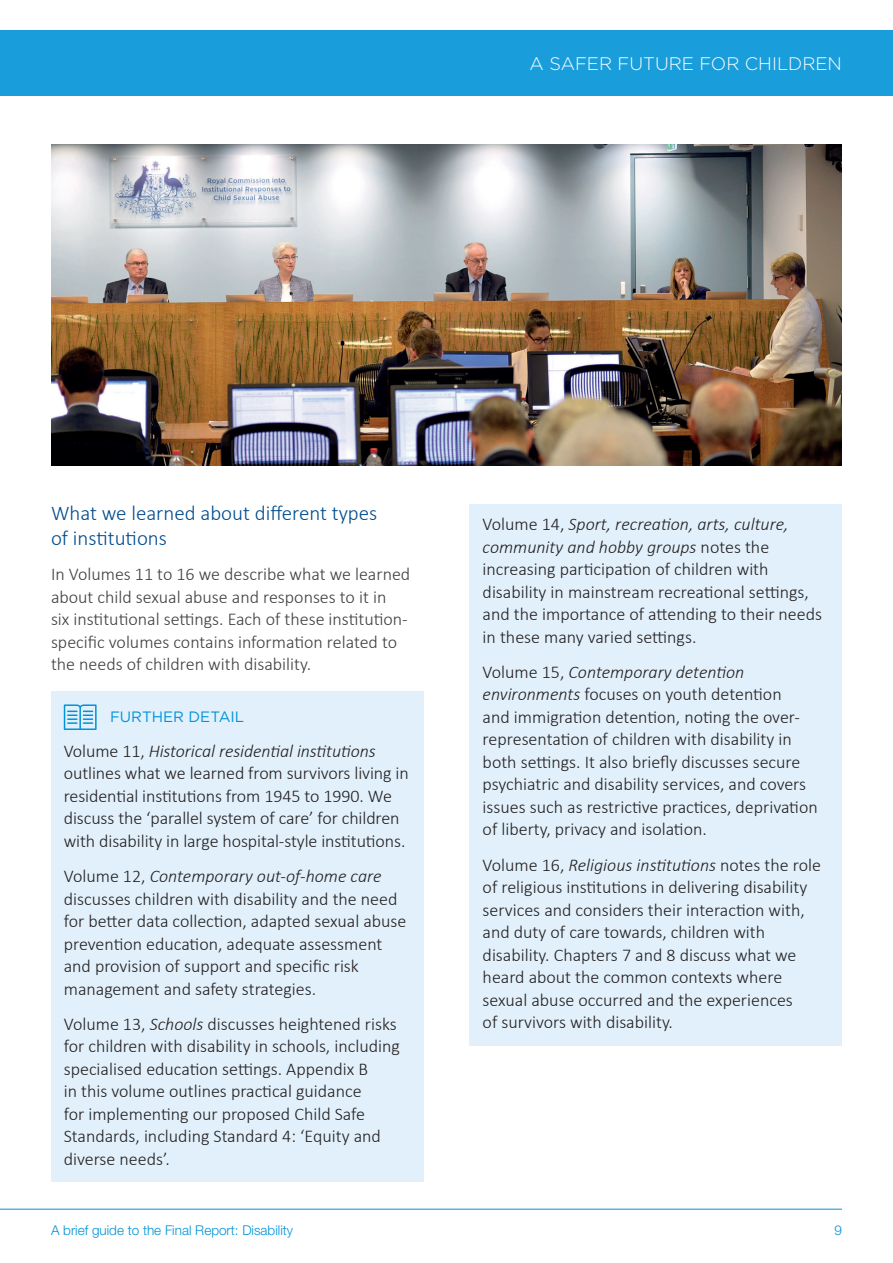
<style>
.page{position:relative;width:893px;height:1263px;background:#fff}
.page>*{position:absolute;margin:0;border:0;box-sizing:border-box;transform-origin:0 0}
.HEADING_4{font:300 21px/25.5px "Calibri";color:#014c8f}
.t1{font:300 18.15px "Gotham";color:#fff}
.CALLOUT_BOX{font:300 18px/22.5px "Calibri";color:#231f20}
.BODY{font:300 18px/22.5px "Calibri";color:#3e3e3f}
.BODY-2{font:15px "Gotham";color:#0093d8}
.t2{font:300 13.5px "Helvetica Neue LT Pro";color:#0093d8}
.s1{font-style:italic}
</style>
<div class="page">
<hr style="left:0;top:1209px;width:842px;height:1px;background:#0093d8">
<div style="left:51px;top:692px;width:372px;height:490px;background:#e1f0fa"></div>
<svg style="left:64px;top:704px;width:33px;height:26px"></svg>
<div style="left:470px;top:504px;width:372px;height:541px;background:#e1f0fa"></div>
<img style="left:51px;top:145px;width:791px;height:321px">
<div style="left:0;top:30px;width:893px;height:66px;background:#1a9edb"></div>
<p class="t1" style="left:530px;top:52px;width:314px">A SAFER FUTURE FOR CHILDREN</p>
<p class="HEADING_4" style="left:51px;top:499px;width:328px">What we learned about different types of institutions</p>
<p class="BODY" style="left:51px;top:562px;width:361px">In Volumes 11 to 16 we describe what we learned about child sexual abuse and responses to it in<br>six institutional settings. Each of these institution&shy;specific volumes contains information related to the needs of children with disability.</p>
<p class="BODY-2" style="left:110px;top:707px;width:136px">FURTHER DETAIL</p>
<p class="CALLOUT_BOX" style="left:64px;top:739px;width:346px">Volume 11, <span class="s1">Historical residential institutions </span>outlines what we learned from survivors living in residential institutions from 1945 to 1990. We discuss the ‘parallel system of care’ for children with disability in large hospital-style institutions.</p>
<p class="CALLOUT_BOX" style="left:64px;top:864px;width:344px">Volume 12, <span class="s1">Contemporary out-of-home care </span>discusses children with disability and the need for better data collection, adapted sexual abuse prevention education, adequate assessment and provision of support and specific risk management and safety strategies.</p>
<p class="CALLOUT_BOX" style="left:64px;top:1012px;width:338px">Volume 13, <span class="s1">Schools</span> discusses heightened risks for children with disability in schools, including specialised education settings. Appendix B<br>in this volume outlines practical guidance<br>for implementing our proposed Child Safe Standards, including Standard 4: ‘Equity and diverse needs’.</p>
<p class="CALLOUT_BOX" style="left:483px;top:512px;width:341px">Volume 14, <span class="s1">Sport, recreation, arts, culture, community and hobby groups</span> notes the increasing participation of children with disability in mainstream recreational settings, and the importance of attending to their needs in these many varied settings.</p>
<p class="CALLOUT_BOX" style="left:483px;top:660px;width:337px">Volume 15, <span class="s1">Contemporary detention environments</span> focuses on youth detention<br>and immigration detention, noting the over&shy;representation of children with disability in both settings. It also briefly discusses secure psychiatric and disability services, and covers issues such as restrictive practices, deprivation of liberty, privacy and isolation.</p>
<p class="CALLOUT_BOX" style="left:483px;top:853px;width:340px">Volume 16, <span class="s1">Religious institutions</span> notes the role of religious institutions in delivering disability services and considers their interaction with, and duty of care towards, children with disability. Chapters 7 and 8 discuss what we heard about the common contexts where sexual abuse occurred and the experiences<br>of survivors with disability.</p>
<p class="t2" style="left:51px;top:1222px;width:244px">A brief guide to the Final Report: Disability</p>
<p class="t2" style="left:834px;top:1222px;width:9px">9</p>
</div>
